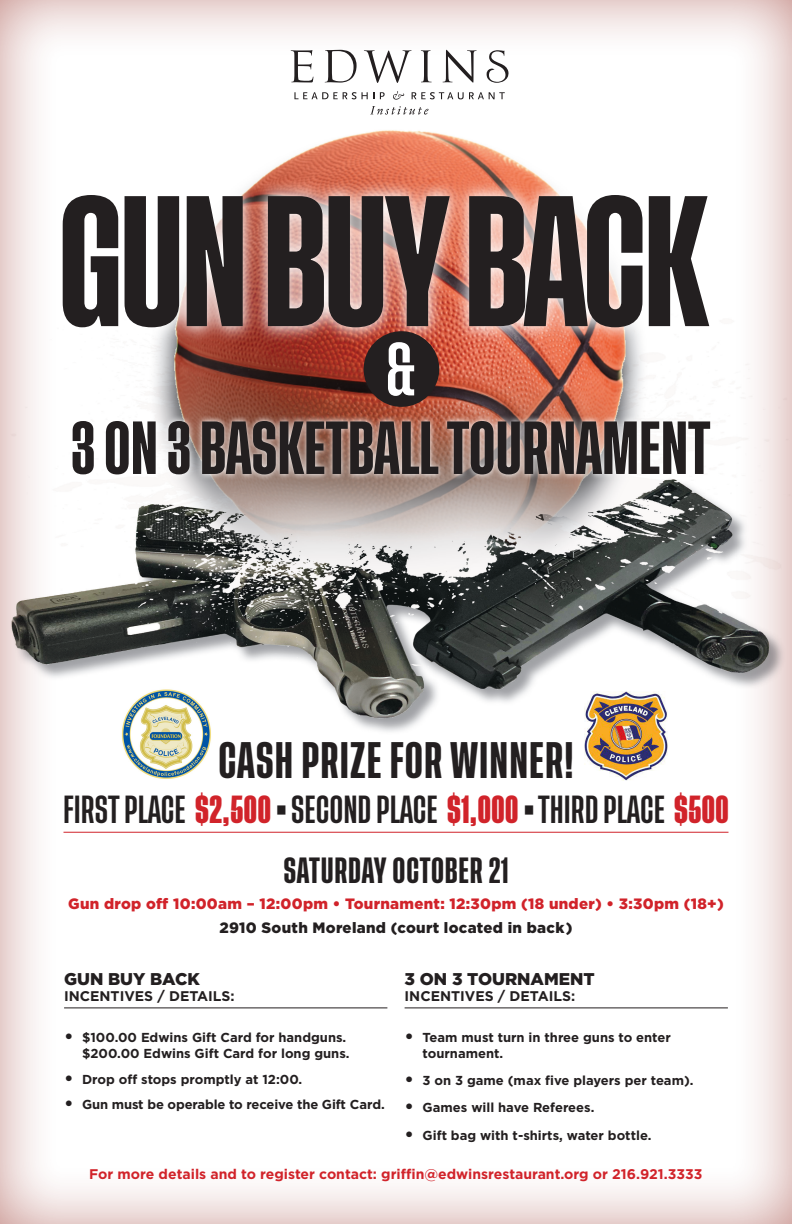
<style>
.page{position:relative;width:792px;height:1224px;background:#fff}
.page>*{position:absolute;margin:0;border:0;box-sizing:border-box;transform-origin:0 0}
.List_Paragraph{font:600 38px "Tusker Grotesk 4600";letter-spacing:.03em;color:#231f20}
.List_Paragraph-2{font:500 29px "Tusker Grotesk 4500";color:#231f20}
.List_Paragraph-3{font:600 27px "Tusker Grotesk 4600";letter-spacing:.03em;color:#231f20}
.t1{font:900 17px "Gotham";color:#231f20}
.t2{font:900 15px "Gotham";letter-spacing:.02em;color:#d1232a}
.t3{font:900 15px "Gotham";letter-spacing:.02em;color:#231f20}
.t4{font:700 14px "Gotham";color:#d1232a}
.t5{font:700 14px "Gotham";color:#231f20}
.List_Paragraph-4{font:700 13px/15.6px "Gotham";color:#231f20;text-align:right}
.s1{font-family:"Tusker Grotesk 4700";font-weight:700;color:#d1232a}
.s2{font-family:"Tusker Grotesk 4600";font-weight:600}
.s3{font-size:19px}
</style>
<div class="page">
<div style="left:0;top:0;width:792px;height:1224px;background:#91271d;opacity:.63"></div>
<img style="left:3px;top:82px;width:789px;height:749px">
<svg style="left:370px;top:106px;width:58px;height:9px"></svg>
<svg style="left:393px;top:91px;width:11px;height:9px"></svg>
<svg style="left:294px;top:92px;width:80px;height:7px"></svg>
<svg style="left:380px;top:92px;width:5px;height:7px"></svg>
<svg style="left:412px;top:92px;width:93px;height:7px"></svg>
<svg style="left:325px;top:50px;width:32px;height:33px"></svg>
<svg style="left:291px;top:50px;width:22px;height:32px"></svg>
<svg style="left:443px;top:50px;width:34px;height:33px"></svg>
<svg style="left:364px;top:50px;width:48px;height:33px"></svg>
<svg style="left:487px;top:50px;width:22px;height:33px"></svg>
<svg style="left:421px;top:50px;width:11px;height:32px"></svg>
<svg style="left:46px;top:178px;width:679px;height:166px"></svg>
<svg style="left:63px;top:195px;width:646px;height:132px;background:#675755"></svg>
<div style="left:364px;top:331px;width:75px;height:76px;background:#231f20;border-radius:50%"></div>
<svg style="left:388px;top:342px;width:26px;height:54px"></svg>
<svg style="left:66px;top:415px;width:651px;height:66px"></svg>
<svg style="left:73px;top:421px;width:637px;height:53px;background:#685d5a"></svg>
<hr style="left:64px;top:832px;width:664px;height:1px;background:#d1232a">
<img style="left:121px;top:686px;width:91px;height:94px">
<img style="left:585px;top:691px;width:83px;height:89px">
<hr style="left:64px;top:1007px;width:323px;height:1px;background:#231f20">
<hr style="left:405px;top:1007px;width:323px;height:1px;background:#231f20">
<p class="List_Paragraph" style="left:218px;top:738px;width:357px">CASH PRIZE FOR WINNER!</p>
<p class="List_Paragraph-2" style="left:63px;top:792px;width:667px">FIRST PLACE <span class="s1">$2,500</span> <span class="s2">•</span> SECOND PLACE <span class="s1">$1,000</span> <span class="s2">•</span> THIRD PLACE <span class="s1">$500</span></p>
<p class="List_Paragraph-3" style="left:283px;top:855px;width:227px">SATURDAY OCTOBER 21</p>
<p class="t2" style="left:68px;top:894px;width:657px">Gun drop off 10:00am – 12:00pm • Tournament: 12:30pm (18 under) • 3:30pm (18+)</p>
<p class="t3" style="left:219px;top:918px;width:355px">2910 South Moreland (court located in back)</p>
<p class="t1" style="left:64px;top:967px;width:137px">GUN BUY BACK</p>
<p class="t5" style="left:64px;top:987px;width:172px">INCENTIVES / DETAILS:</p>
<p class="List_Paragraph-4" style="left:64px;top:1030px;width:287px"><span class="s3">•</span> $100.00 Edwins Gift Card for handguns. $200.00 Edwins Gift Card for long guns.</p>
<p class="List_Paragraph-4" style="left:64px;top:1071px;width:240px"><span class="s3">•</span> Drop off stops promptly at 12:00.</p>
<p class="List_Paragraph-4" style="left:64px;top:1097px;width:322px"><span class="s3">•</span> Gun must be operable to receive the Gift Card.</p>
<p class="t1" style="left:405px;top:967px;width:192px">3 ON 3 TOURNAMENT</p>
<p class="t5" style="left:405px;top:987px;width:172px">INCENTIVES / DETAILS:</p>
<p class="List_Paragraph-4" style="left:423px;top:1030px;width:250px;text-align:left;text-indent:-18px"><span class="s3">•</span> Team must turn in three guns to enter tournament.</p>
<p class="List_Paragraph-4" style="left:405px;top:1073px;width:290px"><span class="s3">•</span> 3 on 3 game (max five players per team).</p>
<p class="List_Paragraph-4" style="left:405px;top:1100px;width:191px"><span class="s3">•</span> Games will have Referees.</p>
<p class="List_Paragraph-4" style="left:405px;top:1127px;width:249px"><span class="s3">•</span> Gift bag with t-shirts, water bottle.</p>
<p class="t4" style="left:89px;top:1165px;width:615px">For more details and to register contact: griffin@edwinsrestaurant.org or 216.921.3333</p>
</div>
